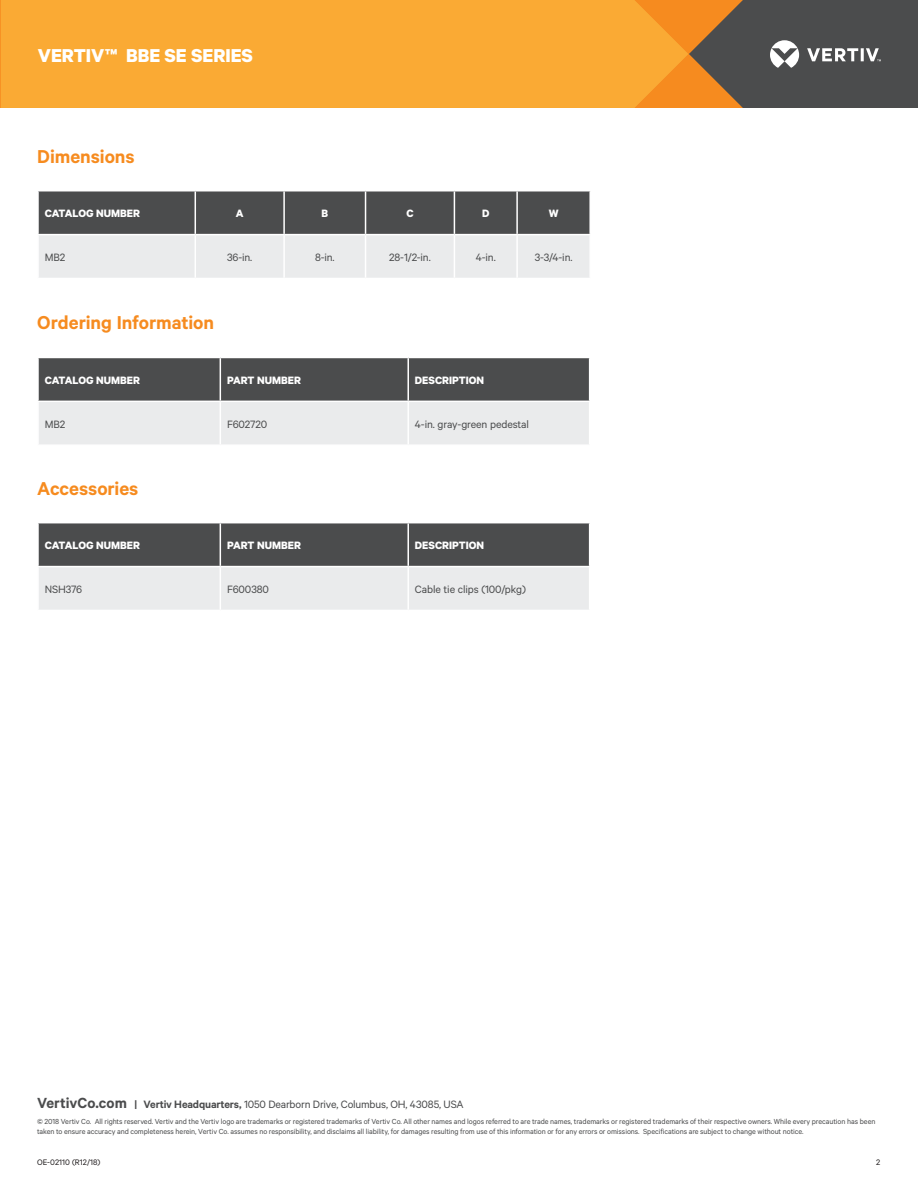
<style>
.page{position:relative;width:918px;height:1188px;background:#fff}
.page>*{position:absolute;margin:0;border:0;box-sizing:border-box;transform-origin:0 0}
.t1{font:600 21px "Calibre";color:#f68b1f}
.t2{font:700 21px "Calibre";color:#fff}
.t3{font:12px "Calibre";letter-spacing:-.01em;color:#4b4c4d}
.t4{font:700 12px "Calibre";color:#fff}
.t5{font:9px "Calibre";color:#231f20}
.t6{font:8.25px/9.8px "Calibre";letter-spacing:-.01em;color:#4b4c4d}
.s1{font-weight:600;font-size:16.5px}
.s2{font-weight:600}
</style>
<div class="page">
<div style="left:1px;top:0;width:634px;height:108px;background:#faaa34"></div>
<svg style="left:635px;top:0;width:283px;height:108px;background:#816647"></svg>
<svg style="left:39px;top:358px;width:550px;height:86px;background:#9b9b9c"></svg>
<hr style="left:220px;top:358px;width:1px;height:43px;background:#fff">
<hr style="left:407px;top:358px;width:2px;height:43px;background:#fff">
<hr style="left:220px;top:401px;width:188px;height:1px;background:#fff">
<hr style="left:408px;top:401px;width:182px;height:1px;background:#fff">
<hr style="left:407px;top:402px;width:2px;height:42px;background:#fff">
<hr style="left:37px;top:401px;width:183px;height:1px;background:#fff">
<hr style="left:220px;top:402px;width:1px;height:42px;background:#fff">
<svg style="left:39px;top:523px;width:550px;height:87px;background:#9c9d9e"></svg>
<hr style="left:220px;top:523px;width:1px;height:43px;background:#fff">
<hr style="left:407px;top:523px;width:2px;height:43px;background:#fff">
<hr style="left:37px;top:566px;width:183px;height:1px;background:#fff">
<hr style="left:220px;top:566px;width:188px;height:1px;background:#fff">
<hr style="left:220px;top:567px;width:1px;height:43px;background:#fff">
<hr style="left:408px;top:566px;width:182px;height:1px;background:#fff">
<hr style="left:407px;top:567px;width:2px;height:43px;background:#fff">
<svg style="left:39px;top:191px;width:550px;height:87px;background:#9c9d9e"></svg>
<hr style="left:195px;top:191px;width:1px;height:43px;background:#fff">
<hr style="left:283px;top:191px;width:2px;height:43px;background:#fff">
<hr style="left:365px;top:191px;width:1px;height:43px;background:#fff">
<hr style="left:454px;top:191px;width:1px;height:43px;background:#fff">
<hr style="left:516px;top:191px;width:2px;height:43px;background:#fff">
<hr style="left:37px;top:234px;width:158px;height:1px;background:#fff">
<hr style="left:195px;top:234px;width:89px;height:1px;background:#fff">
<hr style="left:195px;top:235px;width:1px;height:43px;background:#fff">
<hr style="left:284px;top:234px;width:82px;height:1px;background:#fff">
<hr style="left:283px;top:235px;width:2px;height:43px;background:#fff">
<hr style="left:366px;top:234px;width:88px;height:1px;background:#fff">
<hr style="left:365px;top:235px;width:1px;height:43px;background:#fff">
<hr style="left:454px;top:234px;width:63px;height:1px;background:#fff">
<hr style="left:454px;top:235px;width:1px;height:43px;background:#fff">
<hr style="left:517px;top:234px;width:74px;height:1px;background:#fff">
<hr style="left:516px;top:235px;width:2px;height:43px;background:#fff">
<h1 class="t2" style="left:38px;top:43px;width:217px">VERTIV™ BBE SE SERIES</h1>
<h1 class="t1" style="left:37px;top:144px;width:99px">Dimensions</h1>
<h2 class="t4" style="left:45px;top:206px;width:97px">CATALOG NUMBER</h2>
<h2 class="t4" style="left:236px;top:206px;width:9px">A</h2>
<h2 class="t4" style="left:321px;top:206px;width:8px">B</h2>
<h2 class="t4" style="left:406px;top:206px;width:9px">C</h2>
<h2 class="t4" style="left:482px;top:206px;width:9px">D</h2>
<h2 class="t4" style="left:549px;top:206px;width:11px">W</h2>
<h2 class="t3" style="left:45px;top:250px;width:22px">MB2</h2>
<h2 class="t3" style="left:227px;top:250px;width:27px">36-in.</h2>
<h2 class="t3" style="left:315px;top:250px;width:21px">8-in.</h2>
<h2 class="t3" style="left:389px;top:250px;width:43px">28-1/2-in.</h2>
<h2 class="t3" style="left:476px;top:250px;width:21px">4-in.</h2>
<h2 class="t3" style="left:535px;top:250px;width:39px">3-3/4-in.</h2>
<h1 class="t1" style="left:37px;top:310px;width:178px">Ordering Information</h1>
<h2 class="t4" style="left:45px;top:373px;width:97px">CATALOG NUMBER</h2>
<h2 class="t4" style="left:227px;top:373px;width:75px">PART NUMBER</h2>
<h2 class="t4" style="left:415px;top:373px;width:71px">DESCRIPTION</h2>
<h2 class="t3" style="left:45px;top:417px;width:22px">MB2</h2>
<h2 class="t3" style="left:227px;top:417px;width:42px">F602720</h2>
<h2 class="t3" style="left:415px;top:417px;width:115px">4-in. gray-green pedestal</h2>
<h1 class="t1" style="left:37px;top:476px;width:103px">Accessories</h1>
<h2 class="t4" style="left:45px;top:538px;width:97px">CATALOG NUMBER</h2>
<h2 class="t4" style="left:227px;top:538px;width:75px">PART NUMBER</h2>
<h2 class="t4" style="left:415px;top:538px;width:71px">DESCRIPTION</h2>
<h2 class="t3" style="left:45px;top:582px;width:39px">NSH376</h2>
<h2 class="t3" style="left:227px;top:582px;width:43px">F600380</h2>
<h2 class="t3" style="left:415px;top:582px;width:112px">Cable tie clips (100/pkg)</h2>
<h2 class="t3" style="left:37px;top:1097px;width:428px"><span class="s1">VertivCo.com</span> <span class="s2">| Vertiv Headquarters,</span> 1050 Dearborn Drive, Columbus, OH, 43085, USA</h2>
<p class="t6" style="left:37px;top:1117px;width:840px">© 2018 Vertiv Co. All rights reserved. Vertiv and the Vertiv logo are trademarks or registered trademarks of Vertiv Co. All other names and logos referred to are trade names, trademarks or registered trademarks of their respective owners. While every precaution has been taken to ensure accuracy and completeness herein, Vertiv Co. assumes no responsibility, and disclaims all liability, for damages resulting from use of this information or for any errors or omissions. Specifications are subject to change without notice.</p>
<p class="t5" style="left:37px;top:1157px;width:65px">OE-02110 (R12/18)</p>
<p class="t5" style="left:876px;top:1157px;width:6px">2</p>
</div>
